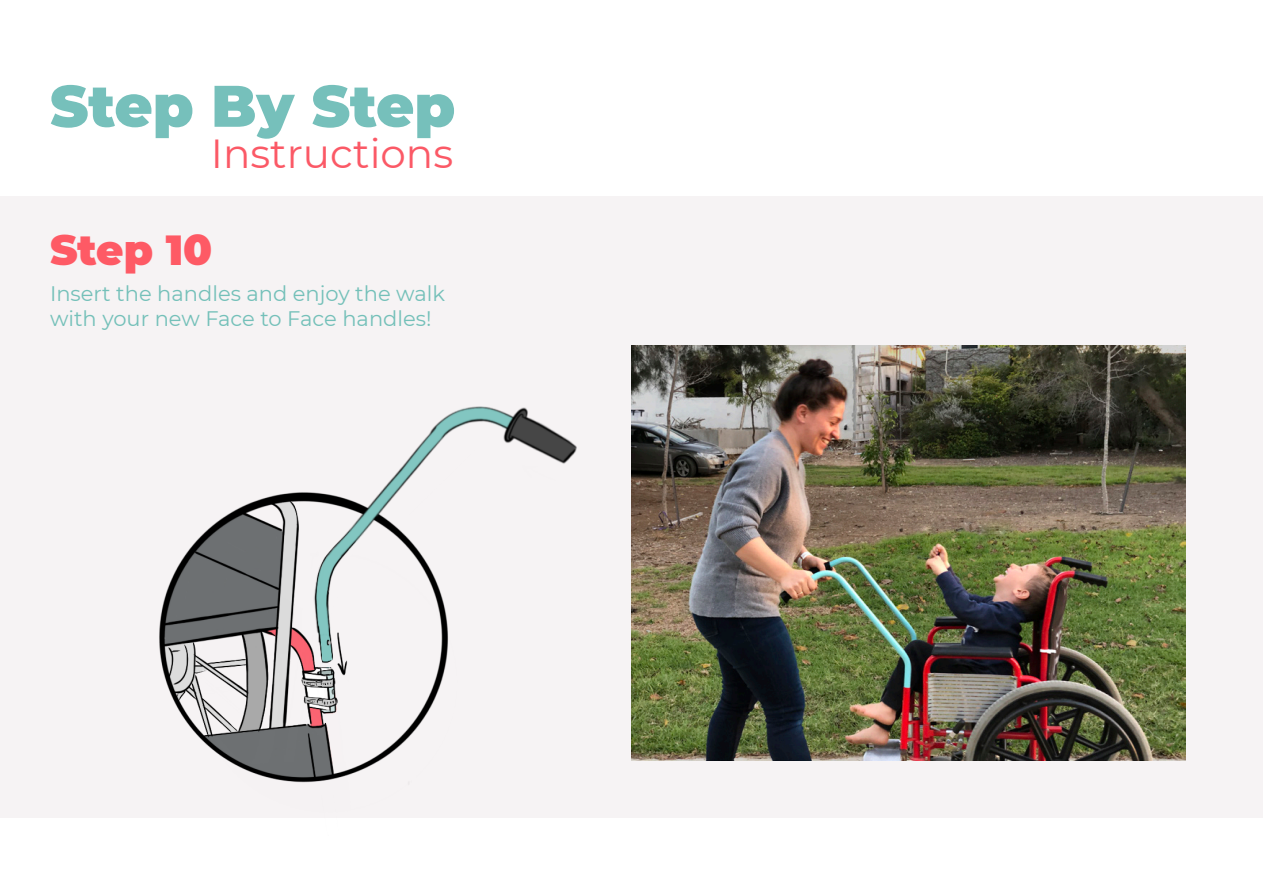
<style>
.page{position:relative;width:1263px;height:893px;background:#fff}
.page>*{position:absolute;margin:0;border:0;box-sizing:border-box;transform-origin:0 0}
.t1{font:900 58.5px "Montserrat";color:#76c0bb}
.t2{font:900 42px "Montserrat";color:#fe5a65}
.t3{font:40.5px "Montserrat";color:#fb5966}
.t4{font:21px/25.2px "Montserrat";color:#74c0b9}
</style>
<div class="page">
<div style="left:0;top:196px;width:1263px;height:621px;background:#f6f3f4"></div>
<img style="left:631px;top:345px;width:555px;height:416px">
<img style="left:0;top:366px;width:671px;height:452px">
<p class="t1" style="left:50px;top:62px;width:407px">Step By Step</p>
<p class="t3" style="left:211px;top:126px;width:244px">Instructions</p>
<p class="t2" style="left:50px;top:218px;width:164px">Step 10</p>
<p class="t4" style="left:50px;top:280px;width:396px">Insert the handles and enjoy the walk with your new Face to Face handles!</p>
</div>
